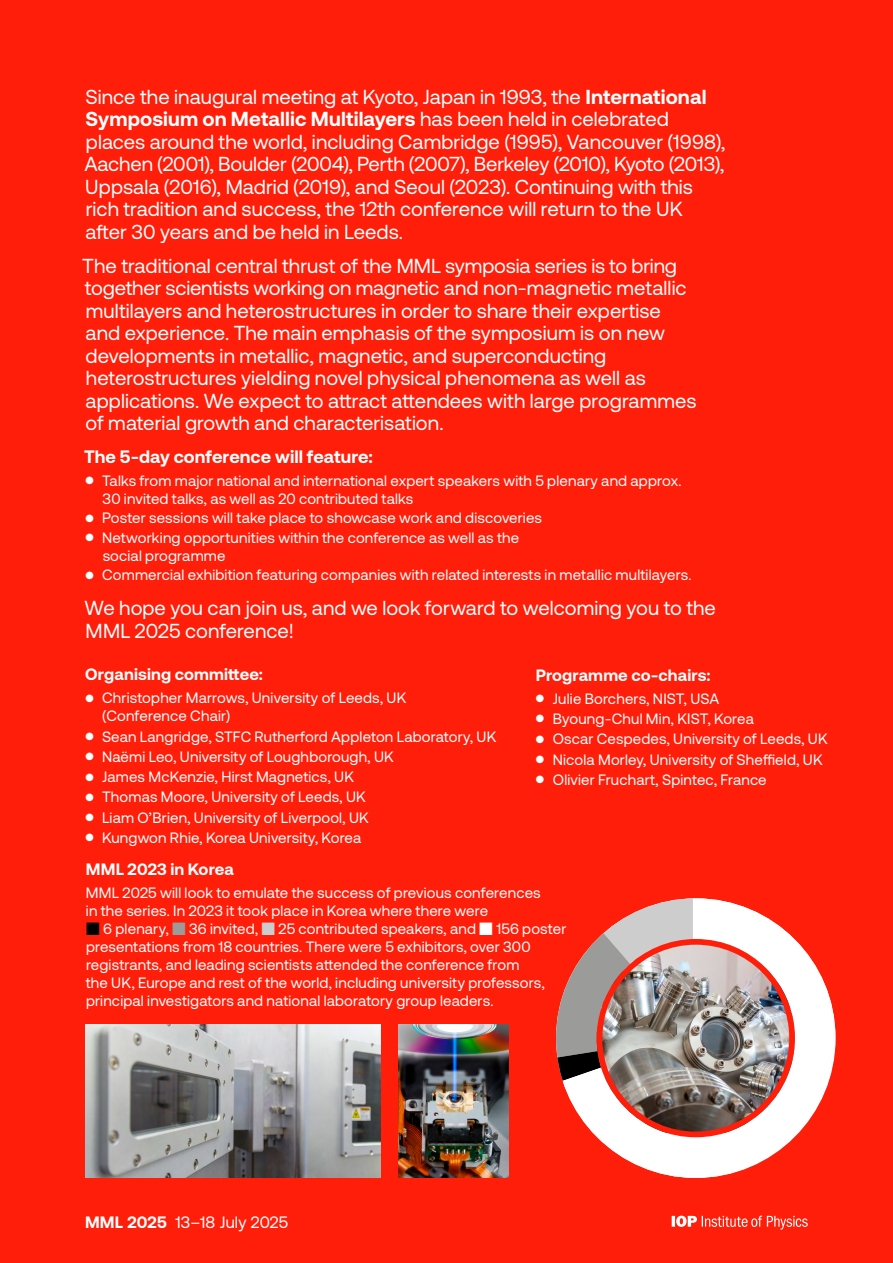
<style>
.page{position:relative;width:893px;height:1263px;background:#ff1e0a}
.page>*{position:absolute;margin:0;border:0;box-sizing:border-box;transform-origin:0 0}
.IoP_Into_Large{font:20.25px/22.5px "Aeonik Pro";color:#fff}
.IoP_MML_Text_10_12{font:20.25px/23.2px "Aeonik Pro";letter-spacing:.005em;color:#fff}
.IoP_MML_Subhead_12_1{font:700 18px "Aeonik Pro";letter-spacing:.005em;color:#fff}
.IoP_MML_Subhead_12_1-2{font:700 16.5px "Aeonik Pro";letter-spacing:.01em;color:#fff}
.t1{font:16.5px "Aeonik Pro";letter-spacing:.01em;color:#fff}
.IoP_Text_11_13_White{font:700 16.5px "Aeonik Pro";letter-spacing:.01em;color:#fff}
.IoP_MML_Text_10_12-2{font:15px/18px "Aeonik Pro";letter-spacing:.015em;color:#fff}
.s1{font-weight:700}
.s2{color:#000}
.s3{color:#9b9b9a}
.s4{color:#cdcdcd}
</style>
<div class="page">
<svg style="left:672px;top:1215px;width:136px;height:14px"></svg>
<svg style="left:558px;top:898px;width:277px;height:280px"></svg>
<img style="left:597px;top:942px;width:198px;height:191px">
<div style="left:597px;top:939px;width:198px;height:198px;border:6px solid #ff1e0a;border-radius:50%"></div>
<img style="left:85px;top:1025px;width:295px;height:153px">
<img style="left:399px;top:1025px;width:110px;height:153px">
<p class="IoP_Into_Large" style="left:85px;top:86px;width:642px">Since the inaugural meeting at Kyoto, Japan in 1993, the <span class="s1">International Symposium on Metallic Multilayers</span> has been held in celebrated places around the world, including Cambridge (1995), Vancouver (1998), Aachen (2001), Boulder (2004), Perth (2007), Berkeley (2010), Kyoto (2013), Uppsala (2016), Madrid (2019), and Seoul (2023). Continuing with this rich tradition and success, the 12th conference will return to the UK after 30 years and be held in Leeds.</p>
<p class="IoP_Into_Large" style="left:82px;top:254px;width:616px">The traditional central thrust of the MML symposia series is to bring together scientists working on magnetic and non-magnetic metallic multilayers and heterostructures in order to share their expertise and experience. The main emphasis of the symposium is on new developments in metallic, magnetic, and superconducting heterostructures yielding novel physical phenomena as well as applications. We expect to attract attendees with large programmes of material growth and characterisation.</p>
<p class="IoP_MML_Subhead_12_1" style="left:84px;top:447px;width:290px">The 5-day conference will feature:</p>
<p class="IoP_MML_Text_10_12-2" style="left:103px;top:472px;width:580px;text-indent:-17px">● Talks from major national and international expert speakers with 5 plenary and approx.<br>30 invited talks, as well as 20 contributed talks</p>
<p class="IoP_MML_Text_10_12-2" style="left:85px;top:509px;width:458px">● Poster sessions will take place to showcase work and discoveries</p>
<p class="IoP_MML_Text_10_12-2" style="left:103px;top:529px;width:418px;text-indent:-17px">● Networking opportunities within the conference as well as the social programme</p>
<p class="IoP_MML_Text_10_12-2" style="left:85px;top:566px;width:608px">● Commercial exhibition featuring companies with related interests in metallic multilayers.</p>
<p class="IoP_MML_Text_10_12" style="left:84px;top:596px;width:633px">We hope you can join us, and we look forward to welcoming you to the<br>MML 2025 conference!</p>
<p class="IoP_MML_Subhead_12_1-2" style="left:85px;top:665px;width:179px">Organising committee:</p>
<p class="IoP_MML_Text_10_12-2" style="left:102px;top:689px;width:305px;text-indent:-17px">● Christopher Marrows, University of Leeds, UK (Conference Chair)</p>
<p class="IoP_MML_Text_10_12-2" style="left:85px;top:727px;width:412px">● Sean Langridge, STFC Rutherford Appleton Laboratory, UK</p>
<p class="IoP_MML_Text_10_12-2" style="left:85px;top:748px;width:310px">● Naëmi Leo, University of Loughborough, UK</p>
<p class="IoP_MML_Text_10_12-2" style="left:85px;top:768px;width:270px">● James McKenzie, Hirst Magnetics, UK</p>
<p class="IoP_MML_Text_10_12-2" style="left:85px;top:788px;width:282px">● Thomas Moore, University of Leeds, UK</p>
<p class="IoP_MML_Text_10_12-2" style="left:85px;top:808px;width:285px">● Liam O’Brien, University of Liverpool, UK</p>
<p class="IoP_MML_Text_10_12-2" style="left:85px;top:829px;width:277px">● Kungwon Rhie, Korea University, Korea</p>
<p class="IoP_Text_11_13_White" style="left:86px;top:859px;width:149px">MML 2023 in Korea</p>
<p class="IoP_MML_Text_10_12-2" style="left:86px;top:883px;width:456px">MML 2025 will look to emulate the success of previous conferences in the series. In 2023 it took place in Korea where there were</p>
<p class="IoP_MML_Text_10_12-2" style="left:86px;top:919px;width:482px"><span class="s2">■</span> 6 plenary, <span class="s3">■</span> 36 invited, <span class="s4">■</span> 25 contributed speakers, and ■ 156 poster presentations from 18 countries. There were 5 exhibitors, over 300 registrants, and leading scientists attended the conference from<br>the UK, Europe and rest of the world, including university professors, principal investigators and national laboratory group leaders.</p>
<p class="IoP_MML_Subhead_12_1-2" style="left:536px;top:666px;width:176px">Programme co-chairs:</p>
<p class="IoP_MML_Text_10_12-2" style="left:536px;top:689px;width:185px">● Julie Borchers, NIST, USA</p>
<p class="IoP_MML_Text_10_12-2" style="left:536px;top:710px;width:219px">● Byoung-Chul Min, KIST, Korea</p>
<p class="IoP_MML_Text_10_12-2" style="left:536px;top:730px;width:293px">● Oscar Cespedes, University of Leeds, UK</p>
<p class="IoP_MML_Text_10_12-2" style="left:536px;top:750px;width:288px">● Nicola Morley, University of Sheffield, UK</p>
<p class="IoP_MML_Text_10_12-2" style="left:536px;top:770px;width:232px">● Olivier Fruchart, Spintec, France</p>
<p class="t1" style="left:85px;top:1213px;width:205px"><span class="s1">MML 2025</span> 13–18 July 2025</p>
</div>
